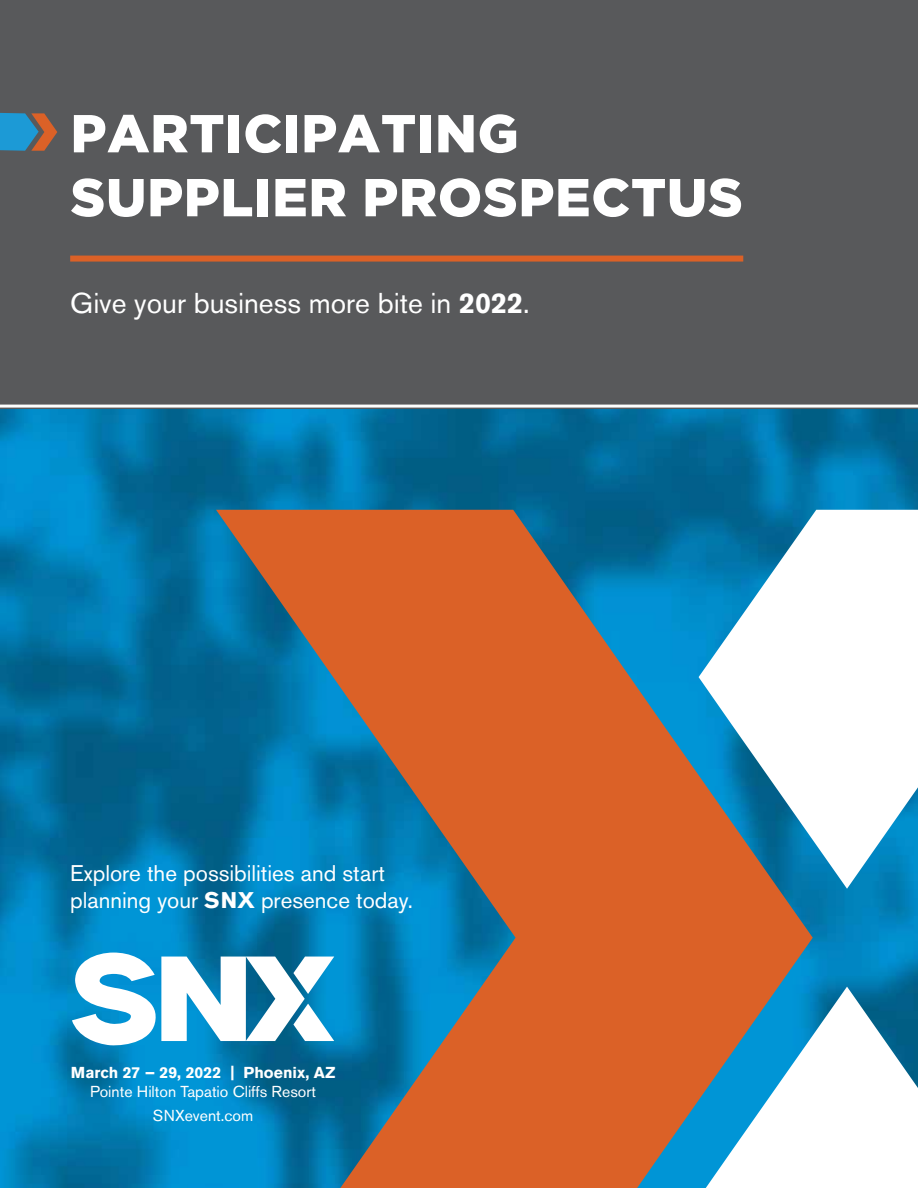
<style>
.page{position:relative;width:918px;height:1188px;background:#fff}
.page>*{position:absolute;margin:0;border:0;box-sizing:border-box;transform-origin:0 0}
.t1{font:900 53.25px/63.9px "Gotham";letter-spacing:.015em;color:#fff}
.t2{font:28.5px "Akzidenz Grotesk BE";color:#fff}
.t3{font:22.5px/27px "Akzidenz Grotesk BE";color:#fff}
.t4{font:15.75px/23.7px "Akzidenz Grotesk BE";color:#fff;text-align:center}
.t5{font:700 15.75px "Akzidenz Grotesk BE";color:#fff}
.s1{font-weight:700}
</style>
<div class="page">
<img style="left:0;top:408px;width:918px;height:780px">
<div style="left:0;top:0;width:918px;height:408px;background:#58595b"></div>
<div style="left:70px;top:256px;width:673px;height:6px;background:#db6127"></div>
<svg style="left:813px;top:987px;width:105px;height:201px"></svg>
<svg style="left:813px;top:510px;width:105px;height:379px"></svg>
<svg style="left:216px;top:510px;width:597px;height:678px;background:#817770"></svg>
<svg style="left:72px;top:953px;width:262px;height:93px"></svg>
<svg style="left:0;top:113px;width:57px;height:38px"></svg>
<hr style="left:0;top:405px;width:918px;height:3px;background:#fff">
<h1 class="t1" style="left:71px;top:100px;width:674px">PARTICIPATING<br>SUPPLIER PROSPECTUS</h1>
<p class="t2" style="left:70px;top:286px;width:461px">Give your business more bite in <span class="s1">2022</span>.</p>
<p class="t3" style="left:70px;top:859px;width:344px">Explore the possibilities and start planning your <span class="s1">SNX</span> presence today.</p>
<p class="t5" style="left:71px;top:1064px;width:266px">March 27 – 29, 2022 | Phoenix, AZ</p>
<p class="t4" style="left:90px;top:1080px;width:227px">Pointe Hilton Tapatio Cliffs Resort<br>SNXevent.com</p>
</div>
